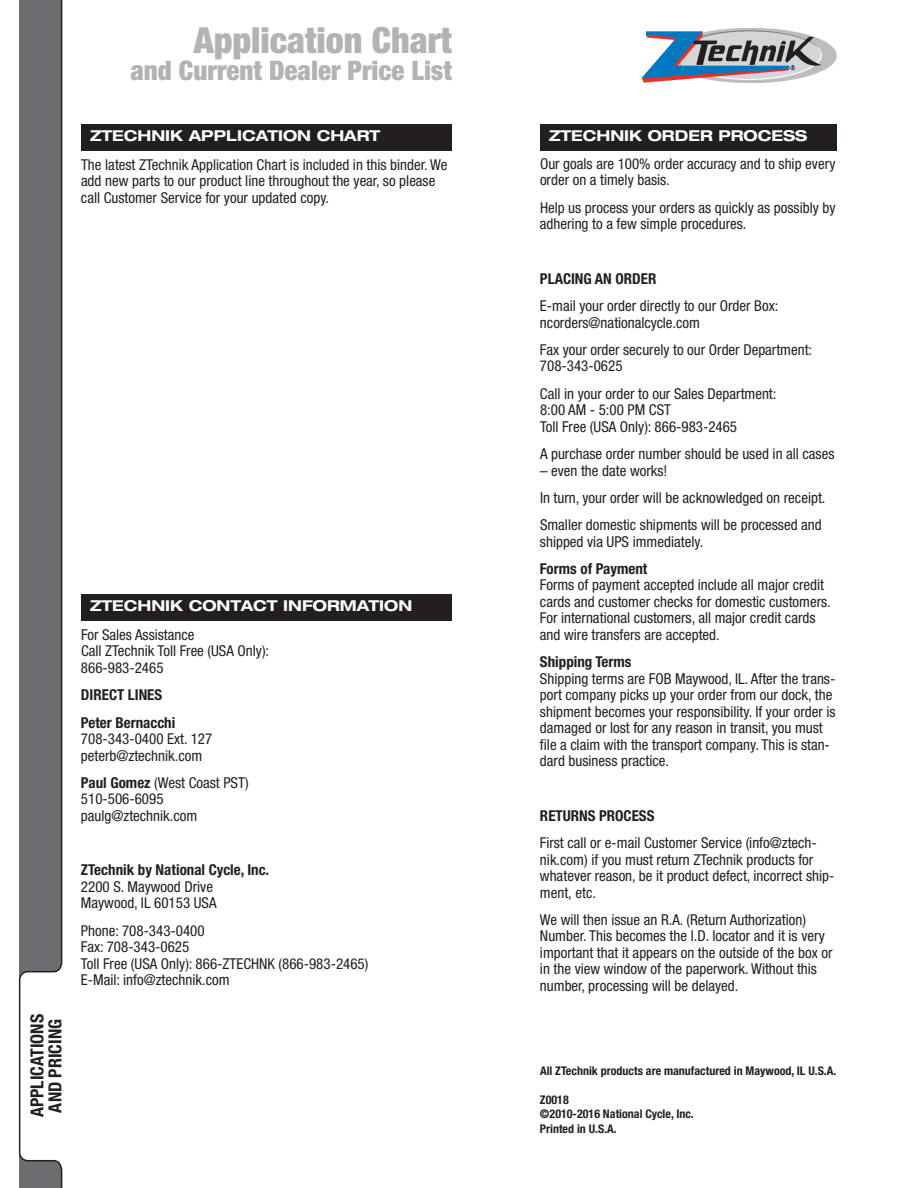
<style>
.page{position:relative;width:918px;height:1188px;background:#fff}
.page>*{position:absolute;margin:0;border:0;box-sizing:border-box;transform-origin:0 0}
.t1{font:900 condensed 36px "Helvetica Neue";color:#b2b3b7}
.t2{font:900 condensed 27px "Helvetica Neue";color:#b2b3b7}
.t3{font:700 condensed 18px/18px "Helvetica Neue";color:#231f20}
.t4{font:condensed 15px/16.5px "Helvetica Neue";color:#231f20}
.t5{font:700 condensed 15px/27.3px "Helvetica Neue";color:#231f20}
.t6{font:700 expanded 15px "Helvetica Neue";color:#fff}
.t7{font:700 condensed 12px/14.4px "Helvetica Neue";color:#231f20}
.s1{font-weight:700}
</style>
<div class="page">
<svg style="left:19px;top:0;width:43px;height:1188px;fill:#6c6d70"></svg>
<img style="left:642px;top:29px;width:194px;height:53px">
<div style="left:81px;top:125px;width:371px;height:26px;background:#231f20"></div>
<div style="left:81px;top:594px;width:371px;height:26px;background:#231f20"></div>
<div style="left:540px;top:125px;width:297px;height:26px;background:#231f20"></div>
<h1 class="t1" style="left:194px;top:27px;width:260px">Application Chart</h1>
<h2 class="t2" style="left:130px;top:60px;width:323px">and Current Dealer Price List</h2>
<p class="t6" style="left:90px;top:131px;width:292px">ZTECHNIK APPLICATION CHART</p>
<p class="t4" style="left:81px;top:158px;width:368px">The latest ZTechnik Application Chart is included in this binder. We add new parts to our product line throughout the year, so please call Customer Service for your updated copy.</p>
<p class="t3" style="left:30px;top:1117px;width:105px;rotate:-90deg">APPLICATIONS<br>AND PRICING</p>
<p class="t6" style="left:90px;top:600px;width:324px">ZTECHNIK CONTACT INFORMATION</p>
<p class="t4" style="left:81px;top:628px;width:190px">For Sales Assistance<br>Call ZTechnik Toll Free (USA Only):<br>866-983-2465</p>
<p class="t5" style="left:81px;top:683px;width:96px">DIRECT LINES<br>Peter Bernacchi</p>
<p class="t4" style="left:81px;top:732px;width:133px">708-343-0400 Ext. 127 peterb@ztechnik.com</p>
<p class="t4" style="left:81px;top:776px;width:169px"><span class="s1">Paul Gomez</span> (West Coast PST)<br>510-506-6095 paulg@ztechnik.com</p>
<p class="t5" style="left:81px;top:858px;width:190px">ZTechnik by National Cycle, Inc.</p>
<p class="t4" style="left:81px;top:880px;width:137px">2200 S. Maywood Drive<br>Maywood, IL 60153 USA</p>
<p class="t4" style="left:81px;top:923px;width:289px">Phone: 708-343-0400<br>Fax: 708-343-0625<br>Toll Free (USA Only): 866-ZTECHNK (866-983-2465)<br>E-Mail: info@ztechnik.com</p>
<p class="t6" style="left:549px;top:131px;width:260px">ZTECHNIK ORDER PROCESS</p>
<p class="t4" style="left:540px;top:157px;width:297px">Our goals are 100% order accuracy and to ship every order on a timely basis.</p>
<p class="t4" style="left:540px;top:201px;width:297px">Help us process your orders as quickly as possibly by adhering to a few simple procedures.</p>
<p class="t5" style="left:540px;top:266px;width:118px">PLACING AN ORDER</p>
<p class="t4" style="left:540px;top:299px;width:240px">E-mail your order directly to our Order Box: ncorders@nationalcycle.com</p>
<p class="t4" style="left:540px;top:343px;width:274px">Fax your order securely to our Order Department:<br>708-343-0625</p>
<p class="t4" style="left:540px;top:387px;width:238px">Call in your order to our Sales Department:<br>8:00 AM - 5:00 PM CST<br>Toll Free (USA Only): 866-983-2465</p>
<p class="t4" style="left:540px;top:447px;width:296px">A purchase order number should be used in all cases</p>
<p class="t4" style="left:540px;top:458px;width:287px;line-height:27.3px">– even the date works!<br>In turn, your order will be acknowledged on receipt.<br>Smaller domestic shipments will be processed and</p>
<p class="t4" style="left:540px;top:534px;width:165px">shipped via UPS immediately.</p>
<p class="t5" style="left:540px;top:556px;width:109px">Forms of Payment</p>
<p class="t4" style="left:540px;top:578px;width:292px">Forms of payment accepted include all major credit cards and customer checks for domestic customers.<br>For international customers, all major credit cards and wire transfers are accepted.</p>
<p class="t5" style="left:540px;top:650px;width:93px">Shipping Terms</p>
<p class="t4" style="left:540px;top:672px;width:297px">Shipping terms are FOB Maywood, IL. After the trans&shy;port company picks up your order from our dock, the shipment becomes your responsibility. If your order is damaged or lost for any reason in transit, you must file a claim with the transport company. This is stan&shy;dard business practice.</p>
<p class="t5" style="left:540px;top:803px;width:116px">RETURNS PROCESS</p>
<p class="t4" style="left:540px;top:836px;width:296px">First call or e-mail Customer Service (info@ztech&shy;nik.com) if you must return ZTechnik products for whatever reason, be it product defect, incorrect ship&shy;ment, etc.</p>
<p class="t4" style="left:540px;top:913px;width:294px">We will then issue an R.A. (Return Authorization)<br>Number. This becomes the I.D. locator and it is very important that it appears on the outside of the box or in the view window of the paperwork. Without this number, processing will be delayed.</p>
<p class="t7" style="left:540px;top:1065px;width:298px">All ZTechnik products are manufactured in Maywood, IL U.S.A.</p>
<p class="t7" style="left:540px;top:1094px;width:155px">Z0018<br>©2010-2016 National Cycle, Inc.<br>Printed in U.S.A.</p>
</div>
